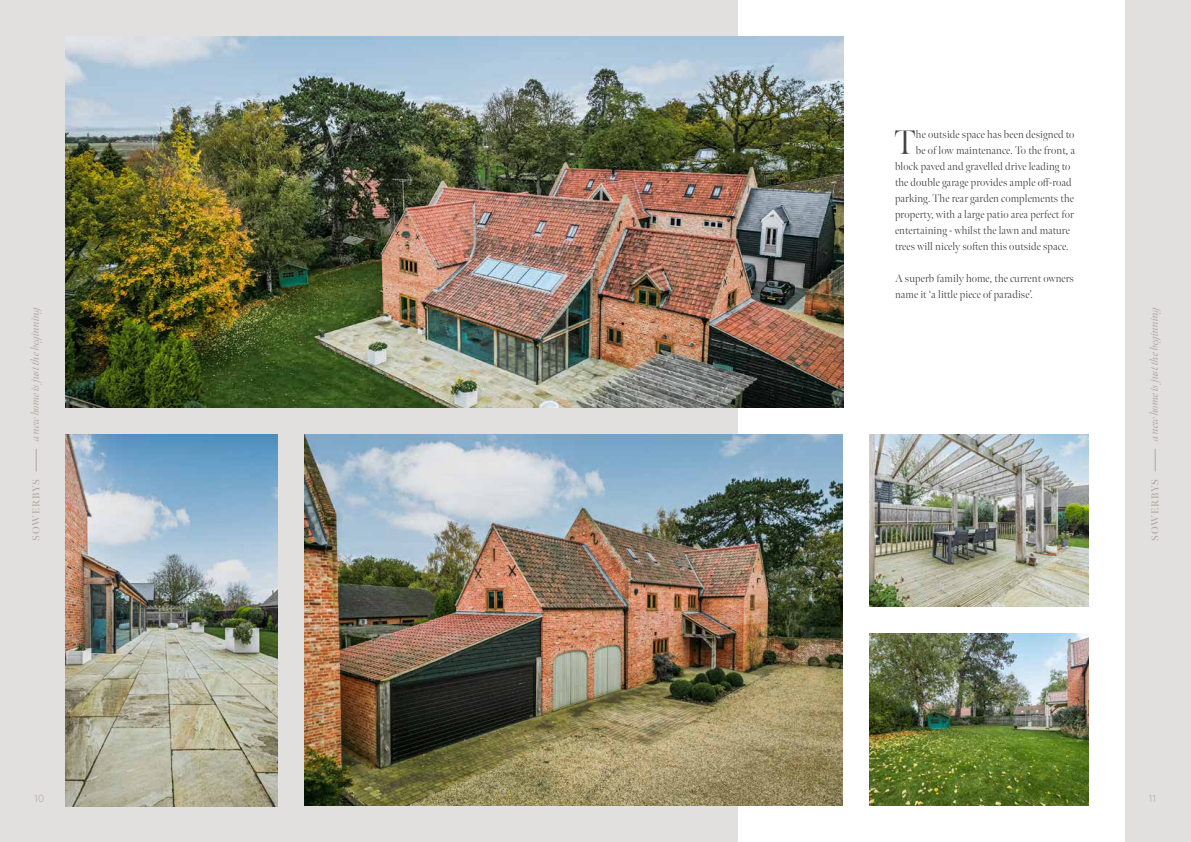
<style>
.page{position:relative;width:1191px;height:842px;background:#fff}
.page>*{position:absolute;margin:0;border:0;box-sizing:border-box;transform-origin:0 0}
.t1{font:300 34px "Meno Banner";color:#434141}
.t2{font:300 11px/16px "Meno Banner";letter-spacing:.01em;color:#434141}
.t3{font:italic 11px "Meno Banner";letter-spacing:-.01em;color:#ada8a0}
.t4{font:600 10px "Meno Banner";letter-spacing:.08em;color:#ada8a0}
.t5{font:300 10px "Quasimoda";color:#ada8a0}
</style>
<div class="page">
<div style="left:0;top:0;width:595px;height:842px;background:#e2e0df"></div>
<div style="left:595px;top:0;width:596px;height:842px;background:#e2e0df"></div>
<svg style="left:36px;top:449px;width:1px;height:22px"></svg>
<svg style="left:1155px;top:449px;width:1px;height:22px"></svg>
<div style="left:737px;top:0;width:387px;height:842px;background:#fff"></div>
<img style="left:66px;top:434px;width:212px;height:372px">
<img style="left:870px;top:634px;width:218px;height:172px">
<img style="left:870px;top:434px;width:218px;height:173px">
<img style="left:66px;top:36px;width:778px;height:371px">
<img style="left:304px;top:434px;width:538px;height:372px">
<h1 class="t1" style="left:894px;top:122px;width:23px">T</h1>
<p class="t2" style="left:916px;top:126px;width:160px">he outside space has been designed to</p>
<p class="t2" style="left:916px;top:142px;width:161px">be of low maintenance. To the front, a</p>
<p class="t2" style="left:895px;top:158px;width:177px">block paved and gravelled drive leading to</p>
<p class="t2" style="left:895px;top:174px;width:178px">the double garage provides ample off-road</p>
<p class="t2" style="left:895px;top:190px;width:180px">parking. The rear garden complements the</p>
<p class="t2" style="left:895px;top:206px;width:180px">property, with a large patio area perfect for</p>
<p class="t2" style="left:895px;top:222px;width:176px">entertaining - whilst the lawn and mature</p>
<p class="t2" style="left:895px;top:238px;width:175px">trees will nicely soften this outside space.</p>
<p class="t2" style="left:895px;top:270px;width:180px">A superb family home, the current owners name it ‘a little piece of paradise’.</p>
<p class="t3" style="left:29px;top:441px;width:138px;rotate:-90deg">a new home is just the beginning</p>
<p class="t3" style="left:1147px;top:441px;width:138px;rotate:-90deg">a new home is just the beginning</p>
<p class="t4" style="left:30px;top:541px;width:63px;rotate:-90deg">SOWERBYS</p>
<p class="t4" style="left:1149px;top:541px;width:63px;rotate:-90deg">SOWERBYS</p>
<p class="t5" style="left:35px;top:791px;width:11px">10</p>
<p class="t5" style="left:1148px;top:791px;width:9px">11</p>
</div>
